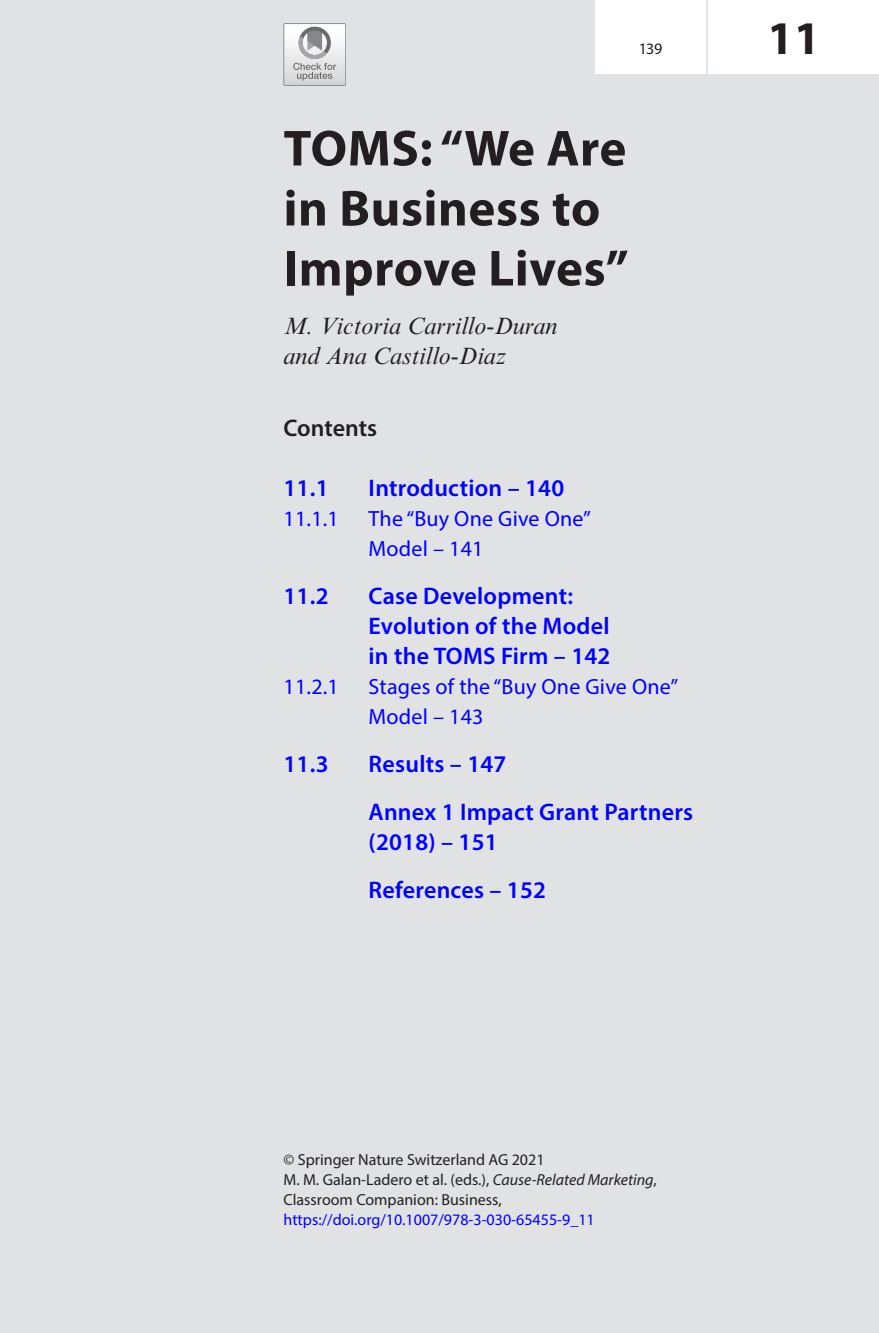
<style>
.page{position:relative;width:879px;height:1333px;background:#fff}
.page>*{position:absolute;margin:0;border:0;box-sizing:border-box;transform-origin:0 0}
.Chap_num{font:700 51px/60px "Myriad Pro";letter-spacing:.01em;color:#231f20}
.Chap_num-2{font:700 47px "Myriad Pro";color:#231f20}
.MINI_TOC_LVL1_BOT{font:600 24px/30px "Myriad Pro";letter-spacing:.01em;color:#00f}
.Chap_au{font:italic 24px/30px "Times New Roman MT Std";color:#231f20}
.MINI_TOC_HD{font:600 24px "Myriad Pro";letter-spacing:-.005em;color:#231f20}
.t1{font:22px/30px "Myriad Pro";letter-spacing:.01em;color:#00f}
.Source{font:16px/20px "Myriad Pro";color:#231f20}
.s1{font-style:italic}
.s2{color:#00f}
</style>
<div class="page">
<div style="left:0;top:0;width:879px;height:1332px;background:#e1e2e4"></div>
<img style="left:285px;top:25px;width:59px;height:59px">
<div style="left:283px;top:23px;width:63px;height:63px;border:1px solid #8c8e91"></div>
<svg style="left:293px;top:27px;width:43px;height:54px"></svg>
<div style="left:709px;top:0;width:170px;height:74px;background:#fff"></div>
<div style="left:595px;top:0;width:111px;height:74px;background:#fff"></div>
<p class="Source" style="left:639px;top:38px;width:25px">139</p>
<h1 class="Chap_num" style="left:283px;top:117px;width:347px">TOMS: “We Are in Business to<br>Improve Lives”</h1>
<p class="Chap_au" style="left:283px;top:310px;width:275px">M. Victoria Carrillo-Duran and Ana Castillo-Diaz</p>
<p class="MINI_TOC_HD" style="left:283px;top:413px;width:95px">Contents</p>
<p class="MINI_TOC_LVL1_BOT" style="left:283px;top:472px;width:46px">11.1</p>
<p class="MINI_TOC_LVL1_BOT" style="left:369px;top:472px;width:197px">Introduction – 140</p>
<p class="t1" style="left:283px;top:503px;width:57px">11.1.1</p>
<p class="t1" style="left:369px;top:503px;width:224px">The “Buy One Give One”<br>Model – 141</p>
<p class="MINI_TOC_LVL1_BOT" style="left:283px;top:580px;width:46px">11.2</p>
<p class="MINI_TOC_LVL1_BOT" style="left:369px;top:580px;width:243px">Case Development:<br>Evolution of the Model in the TOMS Firm – 142</p>
<p class="t1" style="left:283px;top:671px;width:57px">11.2.1</p>
<p class="t1" style="left:369px;top:671px;width:311px">Stages of the “Buy One Give One”<br>Model – 143</p>
<p class="MINI_TOC_LVL1_BOT" style="left:283px;top:748px;width:46px">11.3</p>
<p class="MINI_TOC_LVL1_BOT" style="left:369px;top:748px;width:139px">Results – 147</p>
<p class="MINI_TOC_LVL1_BOT" style="left:369px;top:796px;width:326px">Annex 1 Impact Grant Partners (2018) – 151</p>
<p class="MINI_TOC_LVL1_BOT" style="left:369px;top:874px;width:179px">References – 152</p>
<h1 class="Chap_num-2" style="left:767px;top:7px;width:54px">11</h1>
<p class="Source" style="left:283px;top:1149px;width:263px">© Springer Nature Switzerland AG 2021</p>
<p class="Source" style="left:283px;top:1169px;width:375px">M. M. Galan-Ladero et al. (eds.), <span class="s1">Cause-Related Marketing</span>,<br>Classroom Companion: Business, <span class="s2">https://doi.org/10.1007/978-3-030-65455-9_11</span></p>
</div>
